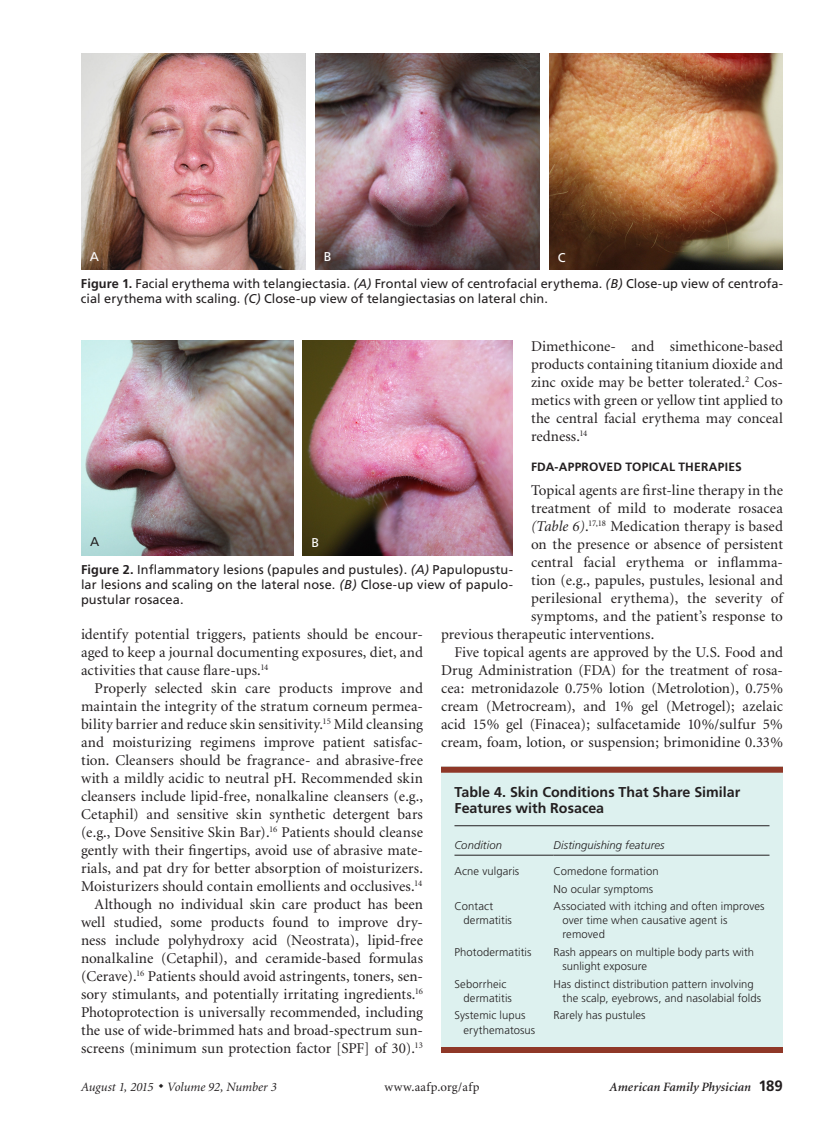
<style>
.page{position:relative;width:837px;height:1134px;background:#fff}
.page>*{position:absolute;margin:0;border:0;box-sizing:border-box;transform-origin:0 0}
.body_text{font:15px/18px "Minion";letter-spacing:.005em;color:#231f20;text-align:justify}
.body_noindent{font:15px "Minion";letter-spacing:.005em;color:#231f20}
.table_title{font:700 14.25px/16.5px "Frutiger";color:#231f20}
.fig_legend{font:12.75px/15px "Frutiger";letter-spacing:.005em;color:#231f20}
.t1{font:italic 12.75px "Minion";color:#231f20}
.t2{font:italic 600 12.75px "Minion";letter-spacing:.005em;color:#231f20}
.t3{font:12.75px "Minion";letter-spacing:.03em;color:#231f20}
.fig_legend-2{font:12.75px "Frutiger";color:#fff}
.head2{font:700 12px "Frutiger";letter-spacing:.02em;color:#231f20}
.table_data{font:300 11.25px/14.2px "Frutiger";letter-spacing:.01em;color:#231f20}
.table_data_rule{font:300 11.25px/14.2px "Frutiger";letter-spacing:.01em;color:#231f20}
.table_head1{font:italic 300 11.25px "Frutiger";letter-spacing:.01em;color:#231f20}
.s1{font-weight:700}
.s2{font-style:italic}
.s3{font-family:"Frutiger";font-weight:700;font-style:normal;font-size:15px}
</style>
<div class="page">
<div style="left:441px;top:767px;width:342px;height:286px;background:#ddf1ef"></div>
<div style="left:441px;top:767px;width:342px;height:6px;background:#8f3828"></div>
<hr style="left:455px;top:825px;width:315px;height:1px;background:#231f20">
<hr style="left:455px;top:855px;width:99px;height:1px;background:#231f20">
<hr style="left:554px;top:855px;width:216px;height:1px;background:#231f20">
<div style="left:441px;top:1047px;width:113px;height:6px;background:#8f3828"></div>
<div style="left:540px;top:1047px;width:243px;height:6px;background:#8f3828"></div>
<img style="left:549px;top:54px;width:234px;height:216px">
<img style="left:81px;top:54px;width:225px;height:216px">
<img style="left:315px;top:54px;width:225px;height:216px">
<img style="left:81px;top:340px;width:212px;height:215px">
<img style="left:302px;top:340px;width:211px;height:215px">
<p class="fig_legend-2" style="left:90px;top:249px;width:11px">A</p>
<p class="fig_legend-2" style="left:324px;top:249px;width:9px">B</p>
<p class="fig_legend-2" style="left:558px;top:250px;width:9px">C</p>
<p class="fig_legend" style="left:81px;top:277px;width:704px"><span class="s1">Figure 1.</span> Facial erythema with telangiectasia. <span class="s2">(A)</span> Frontal view of centrofacial erythema. <span class="s2">(B)</span> Close-up view of centrofa&shy;cial erythema with scaling. <span class="s2">(C)</span> Close-up view of telangiectasias on lateral chin.</p>
<p class="body_text" style="left:531px;top:338px;width:254px">Dimethicone- and simethicone-based products containing titanium dioxide and zinc oxide may be better tolerated.<sup>2</sup> Cos&shy;metics with green or yellow tint applied to the central facial erythema may conceal redness.<sup>14</sup></p>
<p class="head2" style="left:531px;top:460px;width:212px">FDA-APPROVED TOPICAL THERAPIES</p>
<p class="body_noindent" style="left:531px;top:483px;width:253px">Topical agents are first-line therapy in the</p>
<p class="body_noindent" style="left:531px;top:501px;width:254px">treatment of mild to moderate rosacea</p>
<p class="body_noindent" style="left:531px;top:519px;width:253px"><span class="s2">(Table 6)</span>.<sup>17,18</sup> Medication therapy is based</p>
<p class="body_noindent" style="left:531px;top:537px;width:253px">on the presence or absence of persistent</p>
<p class="body_noindent" style="left:531px;top:555px;width:254px">central facial erythema or inflamma-</p>
<p class="body_noindent" style="left:531px;top:573px;width:254px">tion (e.g., papules, pustules, lesional and</p>
<p class="body_noindent" style="left:531px;top:591px;width:254px">perilesional erythema), the severity of</p>
<p class="body_noindent" style="left:531px;top:609px;width:254px">symptoms, and the patient’s response to</p>
<p class="body_noindent" style="left:441px;top:627px;width:215px">previous therapeutic interventions.</p>
<p class="body_text" style="left:441px;top:644px;width:344px;text-indent:14px">Five topical agents are approved by the U.S. Food and Drug Administration (FDA) for the treatment of rosa&shy;cea: metronidazole 0.75% lotion (Metrolotion), 0.75% cream (Metrocream), and 1% gel (Metrogel); azelaic acid 15% gel (Finacea); sulfacetamide 10%/sulfur 5% cream, foam, lotion, or suspension; brimonidine 0.33%</p>
<p class="table_title" style="left:455px;top:784px;width:287px">Table 4. Skin Conditions That Share Similar<br>Features with Rosacea</p>
<p class="table_head1" style="left:455px;top:838px;width:49px">Condition</p>
<p class="table_head1" style="left:554px;top:838px;width:113px">Distinguishing features</p>
<p class="table_data" style="left:455px;top:864px;width:66px">Acne vulgaris</p>
<p class="table_data" style="left:554px;top:864px;width:107px">Comedone formation</p>
<p class="table_data" style="left:554px;top:882px;width:101px">No ocular symptoms</p>
<p class="table_data" style="left:464px;top:899px;width:50px;text-indent:-9px">Contact dermatitis</p>
<p class="table_data" style="left:563px;top:899px;width:204px;text-indent:-9px">Associated with itching and often improves over time when causative agent is removed</p>
<p class="table_data" style="left:455px;top:945px;width:79px">Photodermatitis</p>
<p class="table_data" style="left:563px;top:945px;width:193px;text-indent:-9px">Rash appears on multiple body parts with sunlight exposure</p>
<p class="table_data" style="left:464px;top:977px;width:50px;text-indent:-9px">Seborrheic dermatitis</p>
<p class="table_data" style="left:563px;top:977px;width:200px;text-indent:-9px">Has distinct distribution pattern involving the scalp, eyebrows, and nasolabial folds</p>
<p class="table_data_rule" style="left:464px;top:1008px;width:73px;text-indent:-9px">Systemic lupus erythematosus</p>
<p class="table_data_rule" style="left:554px;top:1008px;width:94px">Rarely has pustules</p>
<p class="fig_legend" style="left:90px;top:534px;width:11px">A</p>
<p class="fig_legend-2" style="left:311px;top:535px;width:9px">B</p>
<p class="fig_legend" style="left:81px;top:562px;width:434px;text-align:justify"><span class="s1">Figure 2.</span> Inflammatory lesions (papules and pustules). <span class="s2">(A)</span> Papulopustu&shy;lar lesions and scaling on the lateral nose. <span class="s2">(B)</span> Close-up view of papulo&shy;pustular rosacea.</p>
<p class="body_text" style="left:81px;top:626px;width:344px">identify potential triggers, patients should be encour&shy;aged to keep a journal documenting exposures, diet, and activities that cause flare-ups.<sup>14</sup></p>
<p class="body_text" style="left:81px;top:680px;width:344px;text-indent:14px">Properly selected skin care products improve and maintain the integrity of the stratum corneum permea&shy;bility barrier and reduce skin sensitivity.<sup>15</sup> Mild cleansing and moisturizing regimens improve patient satisfac&shy;tion. Cleansers should be fragrance- and abrasive-free with a mildly acidic to neutral pH. Recommended skin cleansers include lipid-free, nonalkaline cleansers (e.g., Cetaphil) and sensitive skin synthetic detergent bars (e.g., Dove Sensitive Skin Bar).<sup>16</sup> Patients should cleanse gently with their fingertips, avoid use of abrasive mate&shy;rials, and pat dry for better absorption of moisturizers.<br>Moisturizers should contain emollients and occlusives.<sup>14</sup></p>
<p class="body_text" style="left:81px;top:896px;width:344px;text-indent:14px">Although no individual skin care product has been well studied, some products found to improve dry&shy;ness include polyhydroxy acid (Neostrata), lipid-free nonalkaline (Cetaphil), and ceramide-based formulas (Cerave).<sup>16</sup> Patients should avoid astringents, toners, sen&shy;sory stimulants, and potentially irritating ingredients.<sup>16<br></sup>Photoprotection is universally recommended, including the use of wide-brimmed hats and broad-spectrum sun&shy;screens (minimum sun protection factor [SPF] of 30).<sup>13</sup></p>
<p class="t1" style="left:81px;top:1080px;width:197px">August 1, 2015 ◆ Volume 92, Number 3</p>
<p class="t3" style="left:384px;top:1080px;width:97px">www.aafp.org/afp</p>
<p class="t2" style="left:610px;top:1080px;width:175px">American Family Physician <span class="s3">189</span></p>
</div>
